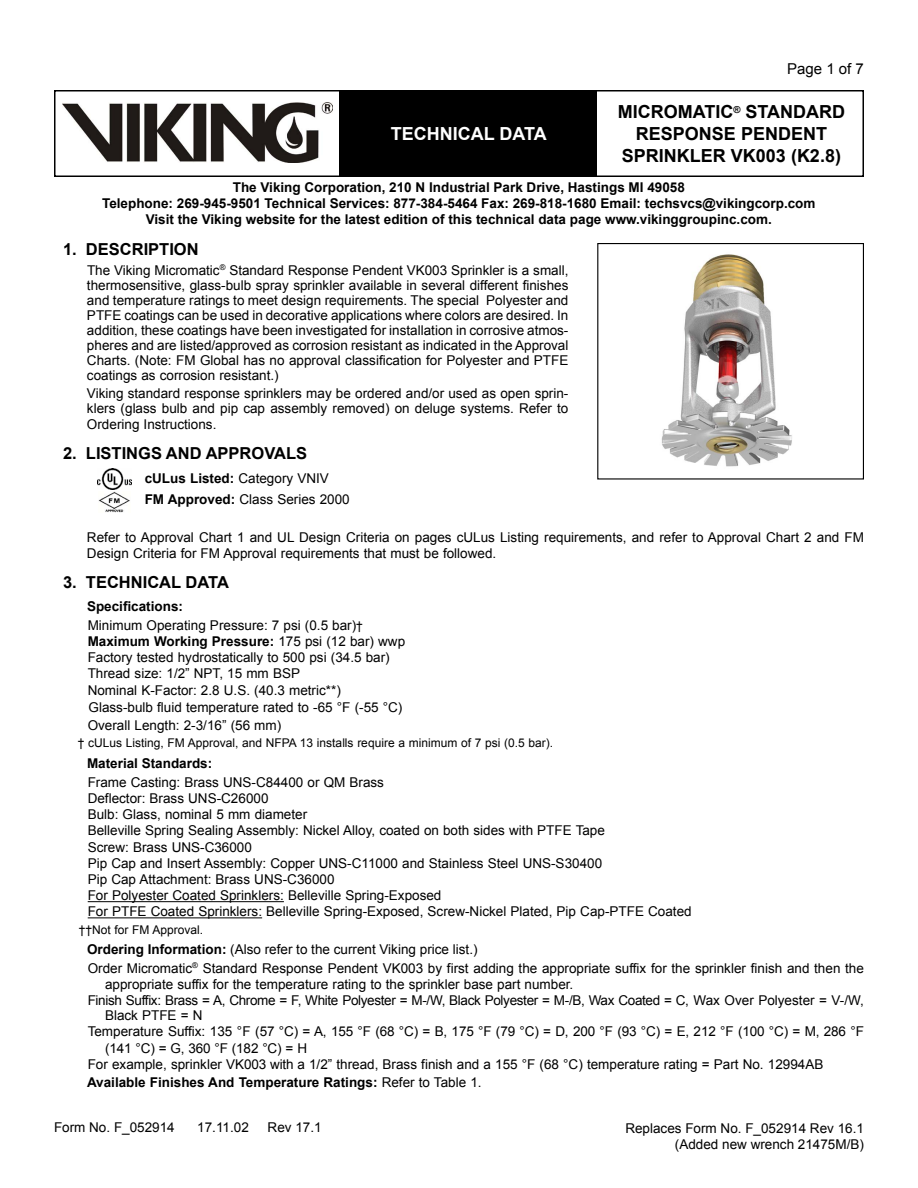
<style>
.page{position:relative;width:918px;height:1188px;background:#fff}
.page>*{position:absolute;margin:0;border:0;box-sizing:border-box;transform-origin:0 0}
.t1{font:700 18px "Arial";color:#000}
.t2{font:700 18px "Arial";color:#fff}
.t3{font:700 16.5px "Arial";color:#000}
.t4{font:15px "Arial";color:#000}
.t5{font:13.5px/16.2px "Arial";color:#000}
.t6{font:700 13.5px/16.2px "Arial";color:#000;text-align:center}
.t7{font:13.5px "Arial";letter-spacing:-.025em;color:#000}
.t8{font:12px "Arial";color:#000}
.s1{font-weight:700}
.s2{font-size:12px}
.s3{font-weight:400}
</style>
<div class="page">
<div style="left:54px;top:90px;width:810px;height:87px;border:2px solid #000"></div>
<div style="left:340px;top:91px;width:257px;height:85px;background:#000"></div>
<img style="left:63px;top:102px;width:269px;height:60px">
<hr style="left:88px;top:901px;width:196px;height:1px;background:#000">
<hr style="left:88px;top:917px;width:174px;height:1px;background:#000">
<img style="left:97px;top:469px;width:35px;height:21px">
<img style="left:99px;top:492px;width:31px;height:21px">
<img style="left:661px;top:254px;width:131px;height:213px">
<div style="left:597px;top:243px;width:267px;height:237px;border:1px solid #000"></div>
<h1 class="t2" style="left:391px;top:121px;width:13px">TEC</h1>
<h1 class="t2" style="left:427px;top:121px;width:25px">HNICAL</h1>
<h1 class="t2" style="left:499px;top:121px;width:13px">DATA</h1>
<p class="t4" style="left:787px;top:59px;width:78px">Page 1 of 7</p>
<h1 class="t1" style="left:618px;top:100px;width:229px">micromatic<sup>®</sup> standard</h1>
<h1 class="t1" style="left:636px;top:122px;width:119px">response PENDENT</h1>
<h1 class="t1" style="left:622px;top:143px;width:221px">sprinkler VK003 (K2.8)</h1>
<p class="t6" style="left:102px;top:179px;width:715px">The Viking Corporation, 210 N Industrial Park Drive, Hastings MI 49058<br>Telephone: 269-945-9501 Technical Services: 877-384-5464 Fax: 269-818-1680 Email: techsvcs@vikingcorp.com<br>Visit the Viking website for the latest edition of this technical data page www.vikinggroupinc.com.</p>
<p class="t3" style="left:63px;top:238px;width:34px">1. DESCRIPTION</p>
<p class="t5" style="left:87px;top:263px;width:483px;line-height:15px;text-align:justify">The Viking Micromatic<sup>®</sup> Standard Response Pendent VK003 Sprinkler is a small, thermosensitive, glass-bulb spray sprinkler available in several different finishes and temperature ratings to meet design requirements. The special Polyester and PTFE coatings can be used in decorative applications where colors are desired. In addition, these coatings have been investigated for installation in corrosive atmos&shy;pheres and are listed/approved as corrosion resistant as indicated in the Approval Charts. (Note: FM Global has no approval classification for Polyester and PTFE coatings as corrosion resistant.)</p>
<p class="t5" style="left:87px;top:385px;width:483px;line-height:15.6px;text-align:justify">Viking standard response sprinklers may be ordered and/or used as open sprin&shy;klers (glass bulb and pip cap assembly removed) on deluge systems. Refer to Ordering Instructions.</p>
<p class="t3" style="left:63px;top:443px;width:33px">2. LISTIN</p>
<p class="t3" style="left:138px;top:443px;width:41px">GS AND</p>
<p class="t3" style="left:206px;top:443px;width:13px">APPRO</p>
<p class="t3" style="left:264px;top:443px;width:22px">VALS</p>
<p class="t5" style="left:145px;top:468px;width:207px;line-height:21px"><span class="s1">cULus Listed:</span> Category VNIV<br><span class="s1">FM Approved:</span> Class Series 2000</p>
<p class="t5" style="left:87px;top:529px;width:778px">Refer to Approval Chart 1 and UL Design Criteria on pages cULus Listing requirements, and refer to Approval Chart 2 and FM<br>Design Criteria for FM Approval requirements that must be followed.</p>
<p class="t3" style="left:63px;top:572px;width:167px">3. technical data</p>
<p class="t5" style="left:87px;top:596px;width:277px;line-height:19.2px"><span class="s1">Specifications:<br></span>Minimum Operating Pressure: 7 psi (0.5 bar)<span class="s2">†</span></p>
<p class="t5" style="left:88px;top:633px;width:319px"><span class="s1">Maximum Working Pressure:</span> 175 psi (12 bar) wwp Factory tested hydrostatically to 500 psi (34.5 bar)<br>Thread size: 1/2” NPT, 15 mm BSP<br>Nominal K-Factor: 2.8 U.S. (40.3 metric**)</p>
<p class="t5" style="left:88px;top:699px;width:316px;line-height:17.9px">Glass-bulb fluid temperature rated to -65 °F (-55 °C)<br>Overall Length: 2-3/16” (56 mm)</p>
<p class="t8" style="left:78px;top:735px;width:477px">† cULus Listing, FM Approval, and NFPA 13 installs require a minimum of 7 psi (0.5 bar).</p>
<p class="t6" style="left:87px;top:755px;width:127px">Material Standards:</p>
<p class="t5" style="left:88px;top:774px;width:605px">Frame Casting: Brass UNS-C84400 or QM Brass<br>Deflector: Brass UNS-C26000<br>Bulb: Glass, nominal 5 mm diameter<br>Belleville Spring Sealing Assembly: Nickel Alloy, coated on both sides with PTFE Tape<br>Screw: Brass UNS-C36000<br>Pip Cap and Insert Assembly: Copper UNS-C11000 and Stainless Steel UNS-S30400<br>Pip Cap Attachment: Brass UNS-C36000<br>For Polyester Coated Sprinklers: Belleville Spring-Exposed<br>For PTFE Coated Sprinklers: Belleville Spring-Exposed, Screw-Nickel Plated, Pip Cap-PTFE Coated</p>
<p class="t8" style="left:79px;top:922px;width:126px">††Not for FM Approval.</p>
<p class="t5" style="left:87px;top:939px;width:778px;line-height:19.2px"><span class="s1">Ordering Information:</span> (Also refer to the current Viking price list.)<br>Order Micromatic<sup>®</sup> Standard Response Pendent VK003 by first adding the appropriate suffix for the sprinkler finish and then the</p>
<p class="t5" style="left:105px;top:976px;width:470px">appropriate suffix for the temperature rating to the sprinkler base part number.</p>
<p class="t7" style="left:88px;top:992px;width:778px">Finish Suffix: Brass = A, Chrome = F, White Polyester = M-/W, Black Polyester = M-/B, Wax Coated = C, Wax Over Polyester = V-/W,</p>
<p class="t5" style="left:105px;top:1008px;width:99px">Black PTFE = N</p>
<p class="t5" style="left:88px;top:1024px;width:778px">Temperature Suffix: 135 °F (57 °C) = A, 155 °F (68 °C) = B, 175 °F (79 °C) = D, 200 °F (93 °C) = E, 212 °F (100 °C) = M, 286 °F</p>
<p class="t5" style="left:105px;top:1040px;width:204px">(141 °C) = G, 360 °F (182 °C) = H</p>
<p class="t5" style="left:88px;top:1056px;width:737px">For example, sprinkler VK003 with a 1/2” thread, Brass finish and a 155 °F (68 °C) temperature rating = Part No. 12994AB</p>
<p class="t6" style="left:87px;top:1074px;width:396px">Available Finishes And Temperature Ratings: <span class="s3">Refer to Table 1.</span></p>
<p class="t5" style="left:625px;top:1120px;width:240px;text-align:right">Replaces Form No. F_052914 Rev 16.1 (Added new wrench 21475M/B)</p>
<p class="t5" style="left:54px;top:1119px;width:122px">Form No. F_052914</p>
<p class="t5" style="left:197px;top:1119px;width:53px">17.11.02</p>
<p class="t5" style="left:268px;top:1119px;width:56px">Rev 17.1</p>
</div>
